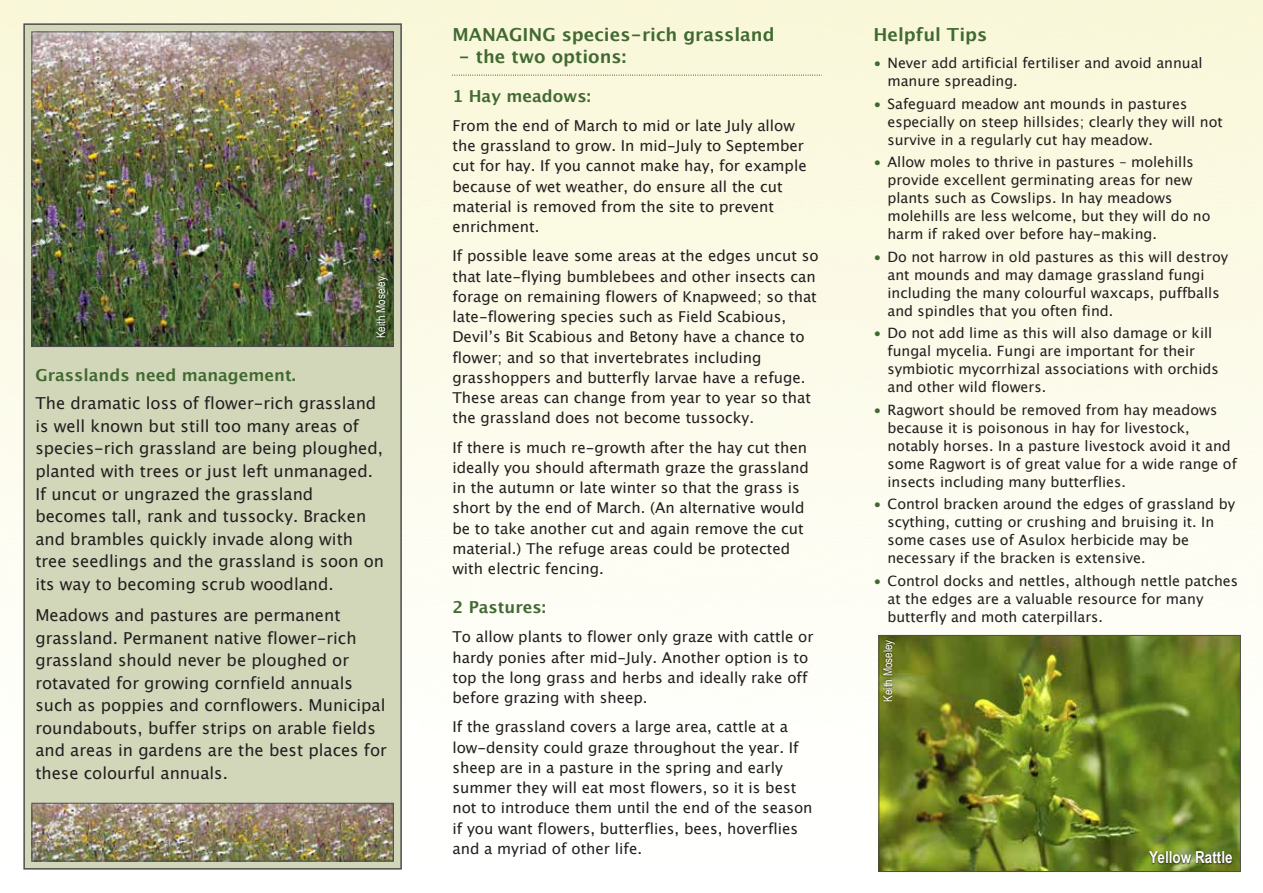
<style>
.page{position:relative;width:1263px;height:893px;background:#fff}
.page>*{position:absolute;margin:0;border:0;box-sizing:border-box;transform-origin:0 0}
.t1{font:700 18px "Lucida Grande";color:#416a32}
.t2{font:16.5px/22.5px "Lucida Grande";color:#231f20}
.t3{font:700 16.5px "Lucida Grande";color:#416a32}
.t4{font:700 16.5px "Arial Narrow";color:#fff}
.t5{font:15px/20.2px "Lucida Grande";color:#231f20}
.t6{font:14.25px/18px "Lucida Grande";color:#231f20}
.t7{font:12px "Arial Narrow";color:#fff}
.s1{color:#416a32}
</style>
<div class="page">
<div style="left:23px;top:23px;width:379px;height:847px;background:#d3d7b9"></div>
<img style="left:34px;top:34px;width:358px;height:311px">
<div style="left:32px;top:32px;width:362px;height:315px;border:1px solid #4d4d4d"></div>
<img style="left:34px;top:805px;width:358px;height:54px">
<div style="left:32px;top:803px;width:362px;height:58px;border:1px solid #4d4d4d"></div>
<img style="left:373px;top:274px;width:18px;height:66px">
<svg style="left:452px;top:74px;width:370px;height:2px"></svg>
<img style="left:880px;top:637px;width:359px;height:233px">
<div style="left:878px;top:635px;width:363px;height:237px;border:1px solid #4d4d4d"></div>
<img style="left:880px;top:638px;width:18px;height:66px">
<img style="left:1147px;top:847px;width:88px;height:23px">
<p class="t7" style="left:372px;top:338px;width:63px;rotate:-90deg">Keith Moseley</p>
<p class="t3" style="left:35px;top:361px;width:262px">Grasslands need management.</p>
<p class="t2" style="left:35px;top:392px;width:350px">The dramatic loss of flower-rich grassland is well known but still too many areas of species-rich grassland are being ploughed, planted with trees or just left unmanaged.<br>If uncut or ungrazed the grassland becomes tall, rank and tussocky. Bracken and brambles quickly invade along with tree seedlings and the grassland is soon on its way to becoming scrub woodland.</p>
<p class="t2" style="left:35px;top:604px;width:353px">Meadows and pastures are permanent grassland. Permanent native flower-rich grassland should never be ploughed or rotavated for growing cornfield annuals such as poppies and cornflowers. Municipal roundabouts, buffer strips on arable fields and areas in gardens are the best places for these colourful annuals.</p>
<p class="t1" style="left:452px;top:20px;width:324px">MANAGING species-rich grassland</p>
<p class="t1" style="left:458px;top:42px;width:169px">- the two options:</p>
<p class="t3" style="left:452px;top:82px;width:140px">1 Hay meadows:</p>
<p class="t5" style="left:452px;top:116px;width:356px">From the end of March to mid or late July allow the grassland to grow. In mid-July to September cut for hay. If you cannot make hay, for example because of wet weather, do ensure all the cut material is removed from the site to prevent enrichment.</p>
<p class="t5" style="left:452px;top:246px;width:368px">If possible leave some areas at the edges uncut so that late-flying bumblebees and other insects can forage on remaining flowers of Knapweed; so that late-flowering species such as Field Scabious, Devilʼs Bit Scabious and Betony have a chance to flower; and so that invertebrates including grasshoppers and butterfly larvae have a refuge.<br>These areas can change from year to year so that the grassland does not become tussocky.</p>
<p class="t5" style="left:452px;top:437px;width:358px">If there is much re-growth after the hay cut then ideally you should aftermath graze the grassland in the autumn or late winter so that the grass is short by the end of March. (An alternative would be to take another cut and again remove the cut material.) The refuge areas could be protected with electric fencing.</p>
<p class="t3" style="left:452px;top:594px;width:95px">2 Pastures:</p>
<p class="t5" style="left:452px;top:627px;width:363px">To allow plants to flower only graze with cattle or hardy ponies after mid-July. Another option is to top the long grass and herbs and ideally rake off before grazing with sheep.</p>
<p class="t5" style="left:452px;top:717px;width:362px">If the grassland covers a large area, cattle at a low-density could graze throughout the year. If sheep are in a pasture in the spring and early summer they will eat most flowers, so it is best not to introduce them until the end of the season if you want flowers, butterflies, bees, hoverflies and a myriad of other life.</p>
<p class="t1" style="left:873px;top:20px;width:115px">Helpful Tips</p>
<p class="t6" style="left:887px;top:54px;width:317px;text-indent:-14px"><span class="s1">•</span> Never add artificial fertiliser and avoid annual manure spreading.</p>
<p class="t6" style="left:887px;top:95px;width:337px;text-indent:-14px"><span class="s1">•</span> Safeguard meadow ant mounds in pastures especially on steep hillsides; clearly they will not survive in a regularly cut hay meadow.</p>
<p class="t6" style="left:887px;top:153px;width:325px;text-indent:-14px"><span class="s1">•</span> Allow moles to thrive in pastures – molehills provide excellent germinating areas for new plants such as Cowslips. In hay meadows molehills are less welcome, but they will do no harm if raked over before hay-making.</p>
<p class="t6" style="left:887px;top:248px;width:342px;text-indent:-14px"><span class="s1">•</span> Do not harrow in old pastures as this will destroy ant mounds and may damage grassland fungi including the many colourful waxcaps, puffballs and spindles that you often find.</p>
<p class="t6" style="left:887px;top:324px;width:333px;text-indent:-14px"><span class="s1">•</span> Do not add lime as this will also damage or kill fungal mycelia. Fungi are important for their symbiotic mycorrhizal associations with orchids and other wild flowers.</p>
<p class="t6" style="left:887px;top:401px;width:351px;text-indent:-14px"><span class="s1">•</span> Ragwort should be removed from hay meadows because it is poisonous in hay for livestock, notably horses. In a pasture livestock avoid it and some Ragwort is of great value for a wide range of insects including many butterflies.</p>
<p class="t6" style="left:887px;top:495px;width:349px;text-indent:-14px"><span class="s1">•</span> Control bracken around the edges of grassland by scything, cutting or crushing and bruising it. In some cases use of Asulox herbicide may be necessary if the bracken is extensive.</p>
<p class="t6" style="left:887px;top:572px;width:352px;text-indent:-14px"><span class="s1">•</span> Control docks and nettles, although nettle patches at the edges are a valuable resource for many butterfly and moth caterpillars.</p>
<p class="t7" style="left:879px;top:702px;width:63px;rotate:-90deg">Keith Moseley</p>
<p class="t4" style="left:1149px;top:845px;width:85px">Yellow Rattle</p>
</div>
